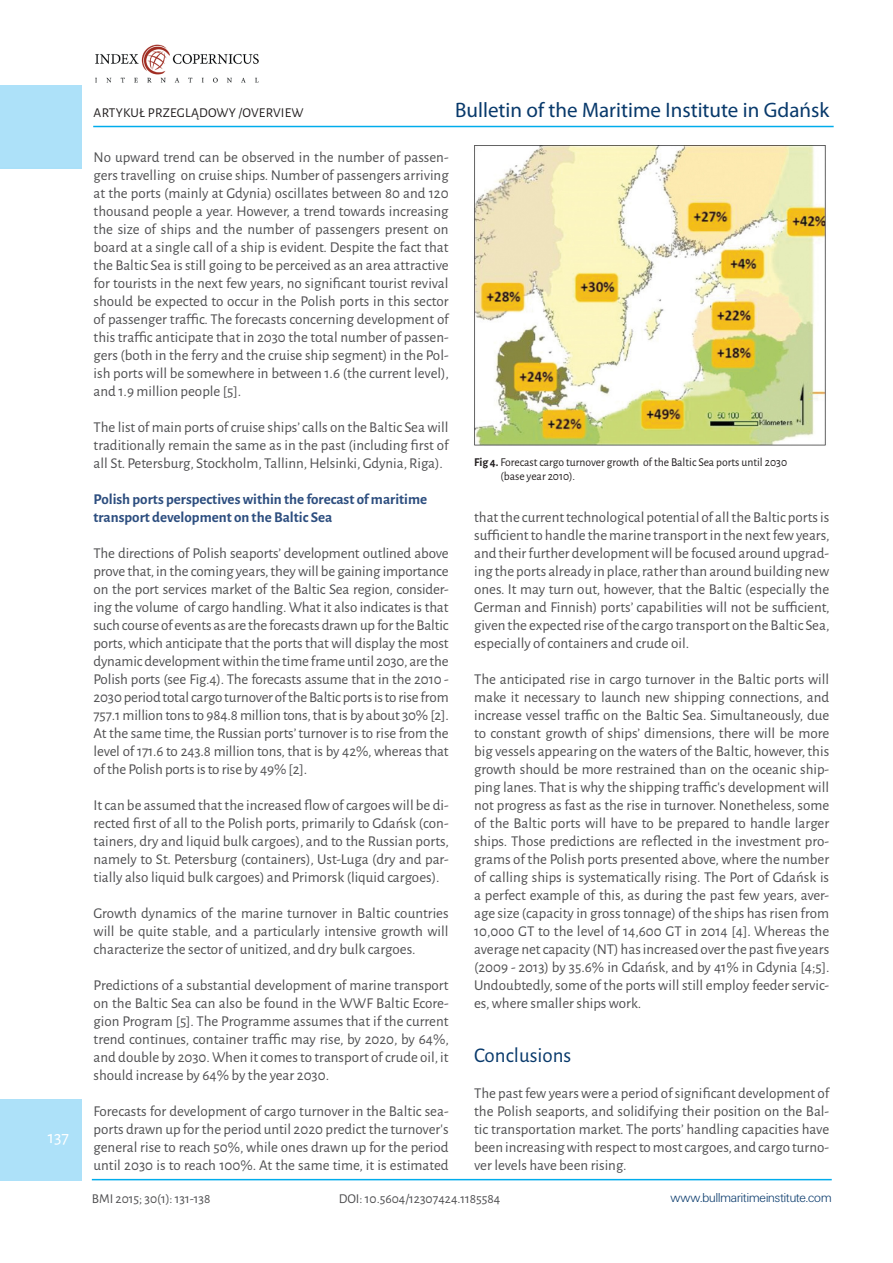
<style>
.page{position:relative;width:893px;height:1263px;background:#fff}
.page>*{position:absolute;margin:0;border:0;box-sizing:border-box;transform-origin:0 0}
.t1{font:21px "Myriad Pro";color:#08396b}
.srodtytul_A{font:21px "Alegreya Sans";color:#08396b}
.t2{font:18px "Alegreya Sans";color:#fff}
.Body_A{font:15px/18px "Alegreya Sans";color:#505052;text-align:justify}
.srodtyt_3{font:700 15px/18px "Alegreya Sans";color:#2d4e7f}
.t3{font:13.5px "Alegreya Sans";color:#505052}
.t4{font:13.5px "Unitus DCE Ligh";color:#08396b}
.t5{font:13.5px "Alegreya Sans";letter-spacing:.015em;color:#231f20}
.podpis{font:12px/13.5px "Alegreya Sans";color:#231f20}
.s1{font-weight:700}
</style>
<div class="page">
<div style="left:1px;top:87px;width:81px;height:81px;background:#aae0f9"></div>
<div style="left:0;top:85px;width:81px;height:82px;background:#ade1f9"></div>
<img style="left:95px;top:44px;width:164px;height:39px">
<div style="left:1px;top:1099px;width:81px;height:81px;background:#ade1f9"></div>
<hr style="left:92px;top:1179px;width:740px;height:1px;background:#00acec">
<hr style="left:93px;top:126px;width:741px;height:1px;background:#00acec">
<img style="left:474px;top:145px;width:352px;height:301px">
<p class="t2" style="left:48px;top:1125px;width:23px">137</p>
<p class="t5" style="left:94px;top:103px;width:211px">ARTYKUŁ PRZEGLĄDOWY /OVERVIEW</p>
<h1 class="t1" style="left:455px;top:97px;width:376px">Bulletin of the Maritime Institute in Gdańsk</h1>
<p class="Body_A" style="left:94px;top:147px;width:357px">No upward trend can be observed in the number of passen&shy;gers travelling on cruise ships. Number of passengers arriving at the ports (mainly at Gdynia) oscillates between 80 and 120 thousand people a year. However, a trend towards increasing the size of ships and the number of passengers present on board at a single call of a ship is evident. Despite the fact that the Baltic Sea is still going to be perceived as an area attractive for tourists in the next few years, no significant tourist revival should be expected to occur in the Polish ports in this sector of passenger traffic. The forecasts concerning development of this traffic anticipate that in 2030 the total number of passen&shy;gers (both in the ferry and the cruise ship segment) in the Pol&shy;ish ports will be somewhere in between 1.6 (the current level), and 1.9 million people [5].</p>
<p class="Body_A" style="left:94px;top:417px;width:357px">The list of main ports of cruise ships’ calls on the Baltic Sea will traditionally remain the same as in the past (including first of all St. Petersburg, Stockholm, Tallinn, Helsinki, Gdynia, Riga).</p>
<p class="srodtyt_3" style="left:94px;top:489px;width:335px">Polish ports perspectives within the forecast of maritime transport development on the Baltic Sea</p>
<p class="Body_A" style="left:94px;top:543px;width:357px">The directions of Polish seaports’ development outlined above prove that, in the coming years, they will be gaining importance on the port services market of the Baltic Sea region, consider&shy;ing the volume of cargo handling. What it also indicates is that such course of events as are the forecasts drawn up for the Baltic ports, which anticipate that the ports that will display the most dynamic development within the time frame until 2030, are the Polish ports (see Fig.4). The forecasts assume that in the 2010 - 2030 period total cargo turnover of the Baltic ports is to rise from 757.1 million tons to 984.8 million tons, that is by about 30% [2].<br>At the same time, the Russian ports’ turnover is to rise from the level of 171.6 to 243.8 million tons, that is by 42%, whereas that of the Polish ports is to rise by 49% [2].</p>
<p class="Body_A" style="left:94px;top:795px;width:357px">It can be assumed that the increased flow of cargoes will be di&shy;rected first of all to the Polish ports, primarily to Gdańsk (con&shy;tainers, dry and liquid bulk cargoes), and to the Russian ports, namely to St. Petersburg (containers), Ust-Luga (dry and par&shy;tially also liquid bulk cargoes) and Primorsk (liquid cargoes).</p>
<p class="Body_A" style="left:94px;top:903px;width:357px">Growth dynamics of the marine turnover in Baltic countries will be quite stable, and a particularly intensive growth will characterize the sector of unitized, and dry bulk cargoes.</p>
<p class="Body_A" style="left:94px;top:975px;width:357px">Predictions of a substantial development of marine transport on the Baltic Sea can also be found in the WWF Baltic Ecore&shy;gion Program [5]. The Programme assumes that if the current trend continues, container traffic may rise, by 2020, by 64%, and double by 2030. When it comes to transport of crude oil, it should increase by 64% by the year 2030.</p>
<p class="Body_A" style="left:94px;top:1101px;width:357px">Forecasts for development of cargo turnover in the Baltic sea&shy;ports drawn up for the period until 2020 predict the turnover’s general rise to reach 50%, while ones drawn up for the period until 2030 is to reach 100%. At the same time, it is estimated</p>
<p class="podpis" style="left:500px;top:455px;width:288px;text-indent:-26px"><span class="s1">Fig 4.</span> Forecast cargo turnover growth of the Baltic Sea ports until 2030 (base year 2010).</p>
<p class="Body_A" style="left:474px;top:507px;width:357px">that the current technological potential of all the Baltic ports is sufficient to handle the marine transport in the next few years, and their further development will be focused around upgrad&shy;ing the ports already in place, rather than around building new ones. It may turn out, however, that the Baltic (especially the German and Finnish) ports’ capabilities will not be sufficient, given the expected rise of the cargo transport on the Baltic Sea, especially of containers and crude oil.</p>
<p class="Body_A" style="left:474px;top:669px;width:357px">The anticipated rise in cargo turnover in the Baltic ports will make it necessary to launch new shipping connections, and increase vessel traffic on the Baltic Sea. Simultaneously, due to constant growth of ships’ dimensions, there will be more big vessels appearing on the waters of the Baltic, however, this growth should be more restrained than on the oceanic ship&shy;ping lanes. That is why the shipping traffic’s development will not progress as fast as the rise in turnover. Nonetheless, some of the Baltic ports will have to be prepared to handle larger ships. Those predictions are reflected in the investment pro&shy;grams of the Polish ports presented above, where the number of calling ships is systematically rising. The Port of Gdańsk is a perfect example of this, as during the past few years, aver&shy;age size (capacity in gross tonnage) of the ships has risen from 10,000 GT to the level of 14,600 GT in 2014 [4]. Whereas the average net capacity (NT) has increased over the past five years (2009 - 2013) by 35.6% in Gdańsk, and by 41% in Gdynia [4;5].<br>Undoubtedly, some of the ports will still employ feeder servic&shy;es, where smaller ships work.</p>
<p class="srodtytul_A" style="left:474px;top:1041px;width:99px">Conclusions</p>
<p class="Body_A" style="left:474px;top:1083px;width:357px">The past few years were a period of significant development of the Polish seaports, and solidifying their position on the Bal&shy;tic transportation market. The ports’ handling capacities have been increasing with respect to most cargoes, and cargo turno&shy;ver levels have been rising.</p>
<p class="t3" style="left:92px;top:1189px;width:120px">BMI 2015; 30(1): 131-138</p>
<p class="t3" style="left:339px;top:1189px;width:163px">DOI: 10.5604/12307424.1185584</p>
<p class="t4" style="left:671px;top:1190px;width:162px">www.bullmaritimeinstitute.com</p>
</div>
